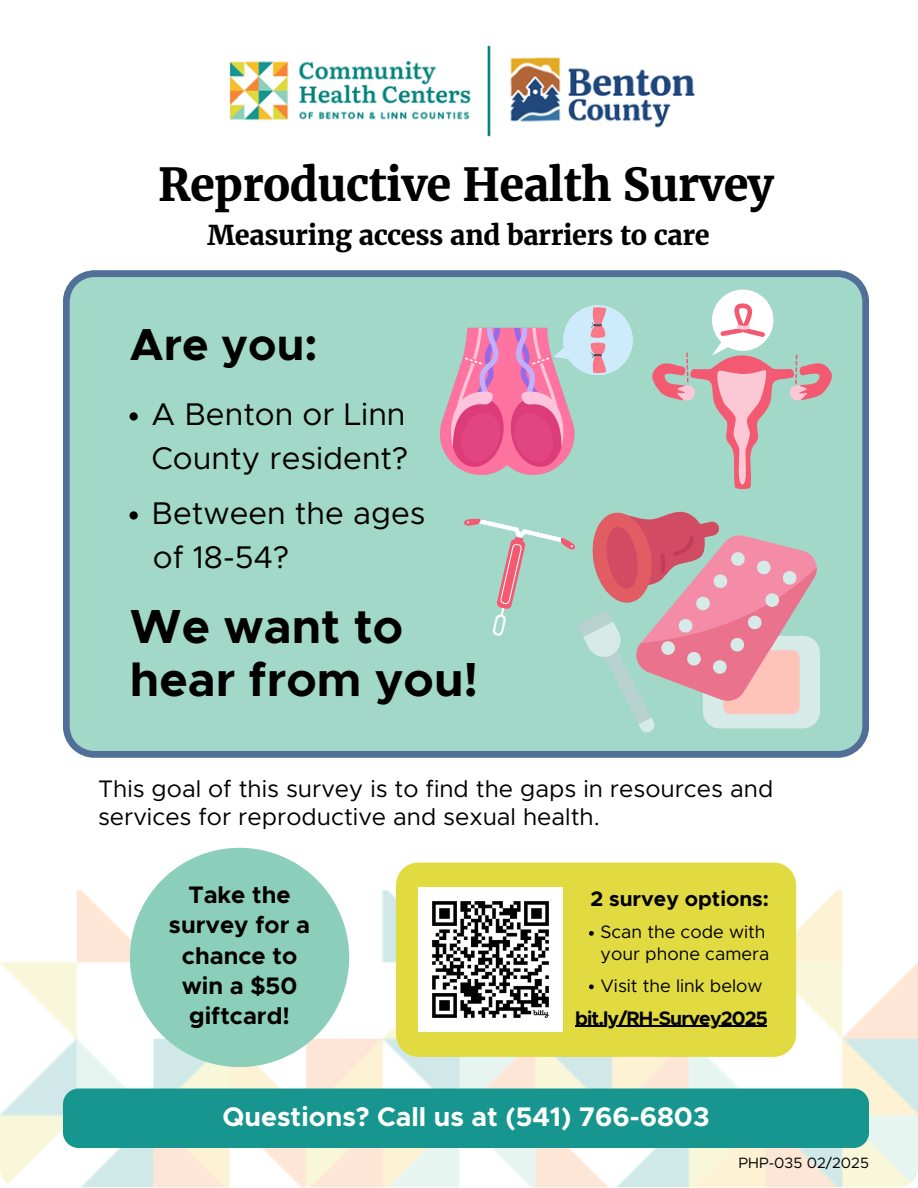
<style>
.page{position:relative;width:918px;height:1188px;background:#fff}
.page>*{position:absolute;margin:0;border:0;box-sizing:border-box;transform-origin:0 0}
.t1{font:700 48px/52.8px "Metropolis";color:#000}
.t2{font:700 45px "Merriweather";letter-spacing:-.015em;color:#000}
.t3{font:700 45px "Metropolis";color:#000}
.t4{font:31.5px/43.5px "Metropolis";color:#000}
.t5{font:700 27px "Merriweather";letter-spacing:-.015em;color:#000}
.t6{font:700 27px "Metropolis";color:#fff}
.t7{font:24px/28.2px "Metropolis";color:#000}
.t8{font:700 24px/30.3px "Metropolis";color:#000;text-align:center}
.t9{font:700 21px "Metropolis";color:#000}
.t10{font:700 19.5px "Metropolis";letter-spacing:-.045em;color:#000}
.t11{font:18px/21.5px "Metropolis";color:#000}
.t12{font:15px "Metropolis";color:#000}
</style>
<div class="page">
<img style="left:0;top:890px;width:918px;height:297px">
<div style="left:63px;top:1089px;width:806px;height:59px;background:#17958f"></div>
<img style="left:229px;top:45px;width:466px;height:92px">
<svg style="left:63px;top:270px;width:806px;height:487px;background:#9dd1c5"></svg>
<svg style="left:650px;top:290px;width:184px;height:200px;background:#b9c8c1"></svg>
<img style="left:441px;top:306px;width:192px;height:168px">
<svg style="left:463px;top:512px;width:357px;height:220px;background:#c0b9b7"></svg>
<svg style="left:130px;top:848px;width:219px;height:219px;fill:#8bcfbb"></svg>
<div style="left:396px;top:863px;width:400px;height:194px;background:#e1da41"></div>
<svg style="left:130px;top:412px;width:8px;height:9px"></svg>
<svg style="left:130px;top:511px;width:8px;height:9px"></svg>
<svg style="left:589px;top:931px;width:5px;height:5px"></svg>
<svg style="left:589px;top:984px;width:5px;height:5px"></svg>
<img style="left:418px;top:888px;width:144px;height:143px">
<hr style="left:575px;top:1026px;width:192px;height:1px;background:#000">
<p class="t2" style="left:158px;top:157px;width:617px">Reproductive Health Survey</p>
<p class="t5" style="left:208px;top:218px;width:504px">Measuring access and barriers to care</p>
<p class="t3" style="left:130px;top:325px;width:189px">Are you:</p>
<p class="t4" style="left:152px;top:394px;width:258px">A Benton or Linn<br>County resident?</p>
<p class="t4" style="left:152px;top:493px;width:275px">Between the ages</p>
<h2 class="t4" style="left:153px;top:537px;width:138px">of 18-54?</h2>
<p class="t1" style="left:130px;top:603px;width:350px">We want to hear from you!</p>
<h1 class="t7" style="left:98px;top:776px;width:677px">This goal of this survey is to find the gaps in resources and services for reproductive and sexual health.</h1>
<h3 class="t8" style="left:169px;top:881px;width:143px">Take the survey for a chance to win a $50 giftcard!</h3>
<h4 class="t9" style="left:591px;top:889px;width:180px">2 survey options:</h4>
<h1 class="t11" style="left:600px;top:922px;width:171px">Scan the code with your phone camera</h1>
<h5 class="t11" style="left:600px;top:976px;width:164px">Visit the link below</h5>
<p class="t10" style="left:575px;top:1009px;width:194px">bit.ly/RH-Survey2025</p>
<p class="t6" style="left:223px;top:1104px;width:488px">Questions? Call us at (541) 766-6803</p>
<p class="t12" style="left:739px;top:1156px;width:132px">PHP-035 02/2025</p>
</div>
